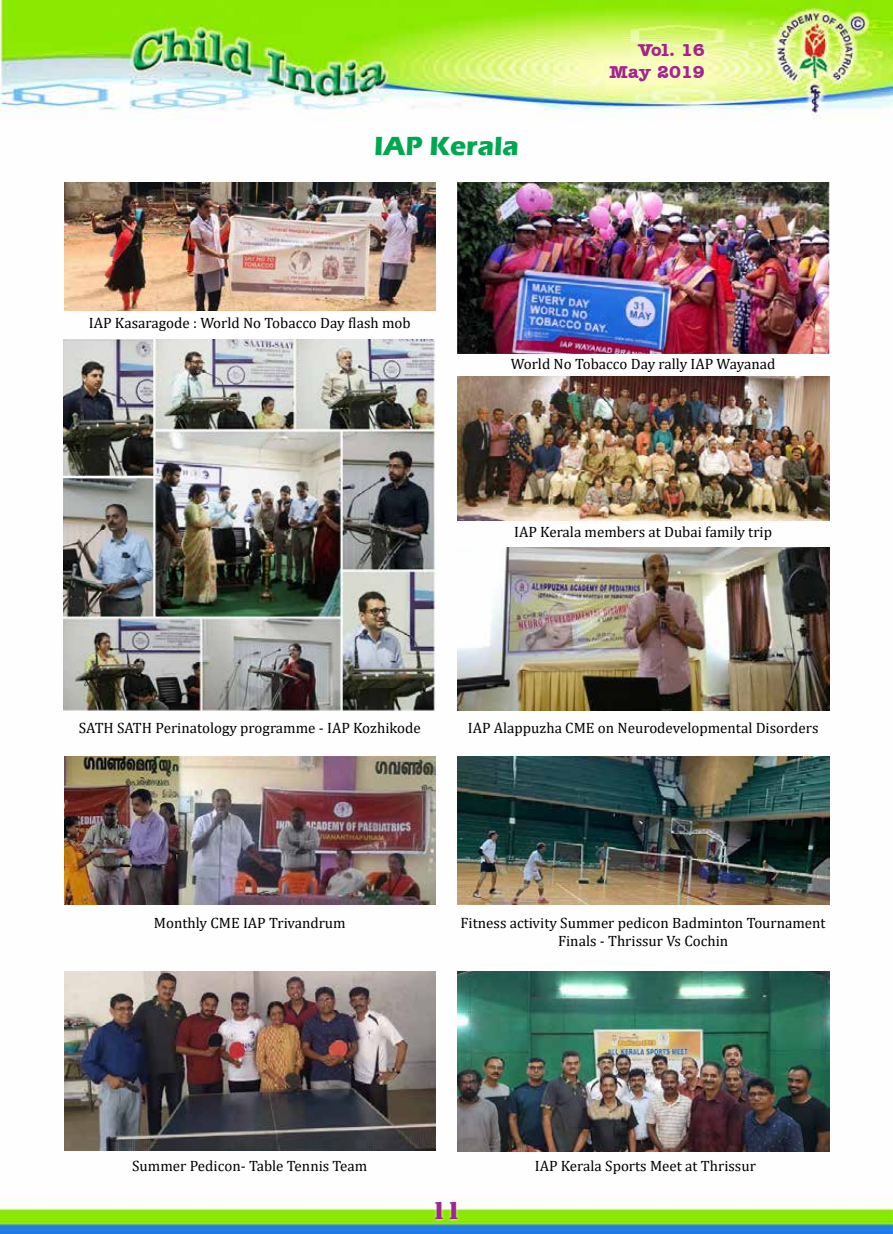
<style>
.page{position:relative;width:893px;height:1234px;background:#fff}
.page>*{position:absolute;margin:0;border:0;box-sizing:border-box;transform-origin:0 0}
.t1{font:700 27px "Eras ITC";color:#00a750}
.t2{font:25.5px "Army";color:#a3238f}
.t3{font:700 18px/21.6px "Amer Typewriter IT Cby BT";color:#a3238f;text-align:right}
.t4{font:15px/18px "Cambria";color:#000;text-align:center}
</style>
<div class="page">
<img style="left:0;top:0;width:893px;height:1233px">
<div style="left:432px;top:1198px;width:29px;height:23px;background:#fff;opacity:.75"></div>
<img style="left:64px;top:183px;width:372px;height:127px">
<img style="left:64px;top:339px;width:372px;height:371px">
<img style="left:457px;top:183px;width:372px;height:170px">
<img style="left:457px;top:376px;width:372px;height:144px">
<img style="left:457px;top:547px;width:372px;height:163px">
<img style="left:64px;top:756px;width:372px;height:147px">
<img style="left:457px;top:756px;width:372px;height:147px">
<img style="left:457px;top:971px;width:372px;height:180px">
<img style="left:64px;top:971px;width:372px;height:178px">
<h1 class="t1" style="left:374px;top:130px;width:146px">IAP Kerala</h1>
<p class="t3" style="left:609px;top:39px;width:97px">Vol. 16<br>May 2019</p>
<p class="t3" style="left:650px;top:39px;width:56px">Vol. 1</p>
<p class="t3" style="left:570px;top:60px;width:71px">Januar</p>
<p class="t3" style="left:693px;top:60px;width:13px">8</p>
<p class="t4" style="left:89px;top:313px;width:323px">IAP Kasaragode : World No Tobacco Day flash mob</p>
<p class="t4" style="left:511px;top:354px;width:266px">World No Tobacco Day rally IAP Wayanad</p>
<p class="t4" style="left:514px;top:522px;width:259px">IAP Kerala members at Dubai family trip</p>
<p class="t4" style="left:79px;top:719px;width:343px">SATH SATH Perinatology programme - IAP Kozhikode</p>
<p class="t4" style="left:468px;top:719px;width:352px">IAP Alappuzha Cme on Neurodevelopmental Disorders</p>
<p class="t4" style="left:154px;top:913px;width:67px">Monthly cme</p>
<p class="t4" style="left:243px;top:913px;width:104px">IAP Trivandrum</p>
<p class="t4" style="left:461px;top:913px;width:367px">Fitness activity Summer pedicon Badminton Tournament<br>Finals - Thrissur Vs Cochin</p>
<p class="t4" style="left:132px;top:1156px;width:237px">Summer pedicon- Table Tennis Team</p>
<p class="t4" style="left:535px;top:1156px;width:223px">IAP Kerala Sports Meet at Thrissur</p>
<h2 class="t2" style="left:432px;top:1195px;width:31px">11</h2>
</div>
